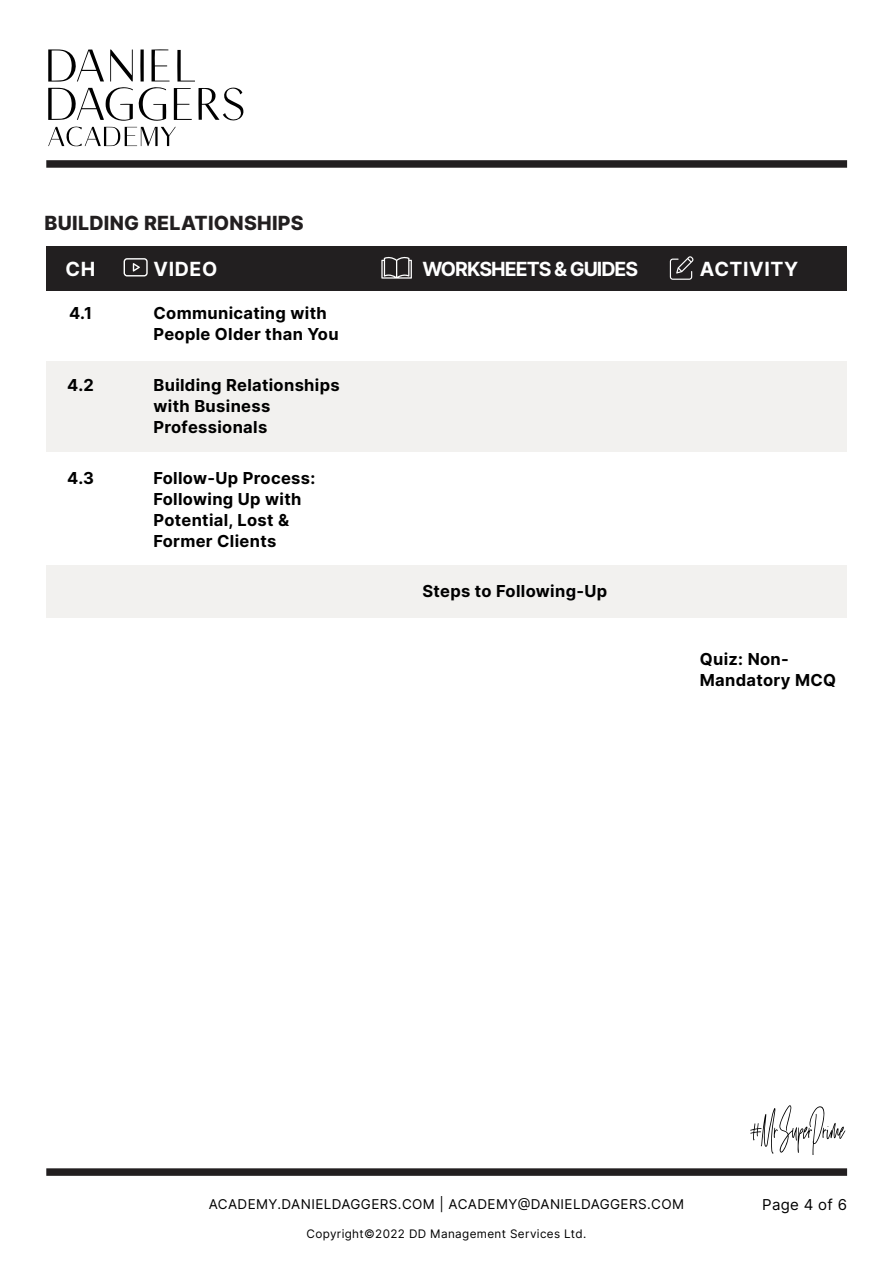
<style>
.page{position:relative;width:893px;height:1263px;background:#fff}
.page>*{position:absolute;margin:0;border:0;box-sizing:border-box;transform-origin:0 0}
.t1{font:700 19.5px "Inter";letter-spacing:-.05em;color:#fff}
.t2{font:800 19.5px "Inter";letter-spacing:.015em;color:#221f20}
.t3{font:700 19.5px "Inter";letter-spacing:.03em;color:#fff}
.t4{font:700 16.5px/21px "Inter";letter-spacing:.02em;color:#000}
.t5{font:15px "Inter";letter-spacing:.02em;color:#000}
.t6{font:13.5px "Inter";letter-spacing:.03em;color:#000}
.t7{font:11.7px "Inter";letter-spacing:.03em;color:#000}
</style>
<div class="page">
<div style="left:46px;top:246px;width:801px;height:44px;background:#221f20"></div>
<div style="left:46px;top:361px;width:801px;height:90px;background:#f2f1ef"></div>
<div style="left:46px;top:566px;width:801px;height:52px;background:#f2f1ef"></div>
<svg style="left:750px;top:1105px;width:95px;height:50px"></svg>
<svg style="left:48px;top:49px;width:196px;height:97px"></svg>
<div style="left:46px;top:160px;width:801px;height:8px;background:#221f20"></div>
<div style="left:46px;top:1168px;width:801px;height:8px;background:#221f20"></div>
<svg style="left:670px;top:256px;width:24px;height:24px"></svg>
<svg style="left:381px;top:256px;width:31px;height:23px"></svg>
<svg style="left:124px;top:258px;width:24px;height:18px"></svg>
<p class="t2" style="left:45px;top:209px;width:261px">BUILDING RELATIONSHIPS</p>
<p class="t1" style="left:66px;top:254px;width:31px">CH</p>
<p class="t1" style="left:154px;top:254px;width:65px">VIDEO</p>
<p class="t1" style="left:422px;top:254px;width:217px">WORKSHEETS &amp; GUIDES</p>
<p class="t3" style="left:700px;top:254px;width:100px">ACTIVITY</p>
<p class="t4" style="left:69px;top:302px;width:25px">4.1</p>
<p class="t4" style="left:154px;top:302px;width:187px">Communicating with<br>People Older than You</p>
<p class="t4" style="left:67px;top:374px;width:28px">4.2</p>
<p class="t4" style="left:154px;top:374px;width:188px">Building Relationships with Business<br>Professionals</p>
<p class="t4" style="left:67px;top:467px;width:29px">4.3</p>
<p class="t4" style="left:154px;top:467px;width:163px">Follow-Up Process:<br>Following Up with<br>Potential, Lost &amp;<br>Former Clients</p>
<p class="t4" style="left:422px;top:580px;width:186px">Steps to Following-Up</p>
<p class="t4" style="left:700px;top:648px;width:138px">Quiz: Non-<br>Mandatory MCQ</p>
<p class="t6" style="left:209px;top:1194px;width:477px">ACADEMY.DANIELDAGGERS.COM | ACADEMY@DANIELDAGGERS.COM</p>
<p class="t7" style="left:307px;top:1225px;width:281px">Copyright©2022 DD Management Services Ltd.</p>
<p class="t5" style="left:762px;top:1194px;width:86px">Page 4 of 6</p>
</div>
